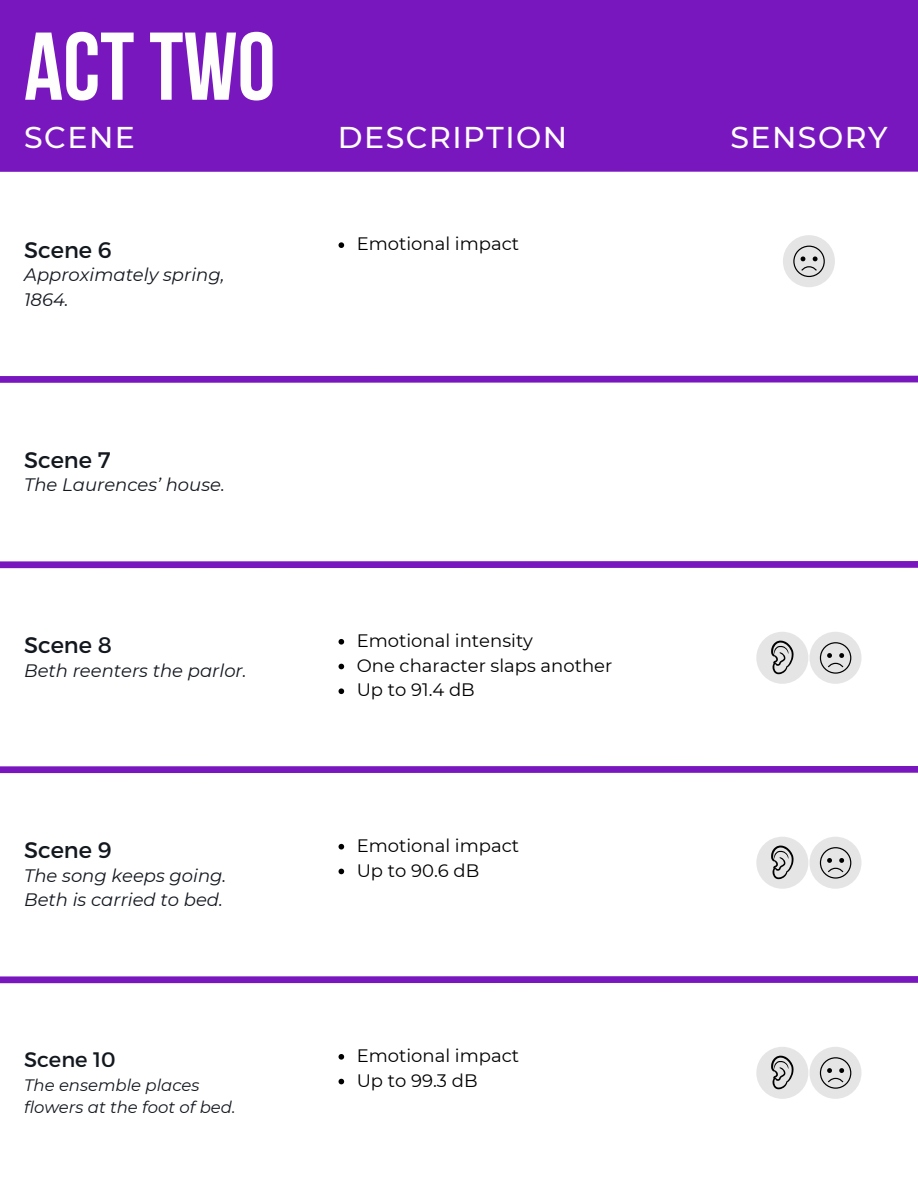
<style>
.page{position:relative;width:918px;height:1188px;background:#fff}
.page>*{position:absolute;margin:0;border:0;box-sizing:border-box;transform-origin:0 0}
.t1{font:700 96px "Bebas Neue";color:#fefefd}
.t2{font:500 30px "Montserrat";letter-spacing:.05em;color:#fefefd}
.t3{font:22.5px "Montserrat";color:#13181f}
.t4{font:21px "Montserrat";color:#13181f}
.t5{font:18px "Montserrat";color:#000}
.t6{font:italic 18px/24.8px "Montserrat";color:#13181f}
.t7{font:italic 16.5px/22.5px "Montserrat";color:#13181f}
</style>
<div class="page">
<div style="left:0;top:0;width:918px;height:172px;background:#7917bf"></div>
<div style="left:0;top:376px;width:918px;height:7px;background:#7917bf"></div>
<div style="left:0;top:561px;width:918px;height:7px;background:#7917bf"></div>
<div style="left:0;top:766px;width:918px;height:7px;background:#7917bf"></div>
<div style="left:0;top:976px;width:918px;height:7px;background:#7917bf"></div>
<div style="left:783px;top:235px;width:52px;height:52px;background:#e5e5e5;border-radius:50%"></div>
<svg style="left:793px;top:246px;width:32px;height:31px"></svg>
<svg style="left:339px;top:242px;width:5px;height:6px"></svg>
<div style="left:809px;top:632px;width:53px;height:52px;background:#e5e5e5;border-radius:50%"></div>
<svg style="left:820px;top:642px;width:31px;height:32px"></svg>
<div style="left:756px;top:632px;width:52px;height:52px;background:#e5e5e5;border-radius:50%"></div>
<svg style="left:771px;top:640px;width:23px;height:34px"></svg>
<svg style="left:339px;top:639px;width:5px;height:6px"></svg>
<svg style="left:339px;top:664px;width:5px;height:5px"></svg>
<svg style="left:339px;top:688px;width:5px;height:6px"></svg>
<div style="left:809px;top:837px;width:53px;height:52px;background:#e5e5e5;border-radius:50%"></div>
<svg style="left:820px;top:847px;width:31px;height:32px"></svg>
<div style="left:756px;top:837px;width:52px;height:52px;background:#e5e5e5;border-radius:50%"></div>
<svg style="left:771px;top:845px;width:23px;height:34px"></svg>
<svg style="left:339px;top:844px;width:5px;height:6px"></svg>
<svg style="left:339px;top:869px;width:5px;height:5px"></svg>
<svg style="left:339px;top:1054px;width:5px;height:6px"></svg>
<svg style="left:339px;top:1079px;width:5px;height:5px"></svg>
<div style="left:809px;top:1047px;width:53px;height:52px;background:#e5e5e5;border-radius:50%"></div>
<svg style="left:820px;top:1057px;width:31px;height:32px"></svg>
<div style="left:756px;top:1047px;width:52px;height:52px;background:#e5e5e5;border-radius:50%"></div>
<svg style="left:771px;top:1056px;width:23px;height:33px"></svg>
<p class="t1" style="left:24px;top:28px;width:253px">ACTTWO</p>
<p class="t2" style="left:24px;top:119px;width:112px">SCENE</p>
<p class="t2" style="left:338px;top:119px;width:231px">DESCRIPTION</p>
<p class="t2" style="left:730px;top:119px;width:159px">SENSORY</p>
<p class="t3" style="left:24px;top:235px;width:89px">Scene 6</p>
<p class="t6" style="left:24px;top:262px;width:202px">Approximately spring,<br>1864.</p>
<p class="t3" style="left:24px;top:445px;width:88px">Scene 7</p>
<p class="t6" style="left:24px;top:473px;width:202px">The Laurences’ house.</p>
<p class="t3" style="left:24px;top:630px;width:89px">Scene 8</p>
<p class="t6" style="left:24px;top:658px;width:224px">Beth reenters the parlor.</p>
<p class="t3" style="left:24px;top:835px;width:89px">Scene 9</p>
<p class="t6" style="left:24px;top:863px;width:204px">The song keeps going.<br>Beth is carried to bed.</p>
<p class="t4" style="left:24px;top:1046px;width:93px">Scene 10</p>
<p class="t7" style="left:24px;top:1074px;width:213px">The ensemble places flowers at the foot of bed.</p>
<p class="t5" style="left:357px;top:233px;width:164px">Emotional impact</p>
<p class="t5" style="left:357px;top:629px;width:178px">Emotional intensity</p>
<p class="t5" style="left:357px;top:654px;width:257px">One character slaps another</p>
<p class="t5" style="left:357px;top:679px;width:120px">Up to 91.4 dB</p>
<p class="t5" style="left:357px;top:834px;width:164px">Emotional impact</p>
<p class="t5" style="left:357px;top:859px;width:124px">Up to 90.6 dB</p>
<p class="t5" style="left:357px;top:1044px;width:164px">Emotional impact</p>
<p class="t5" style="left:357px;top:1069px;width:122px">Up to 99.3 dB</p>
</div>
